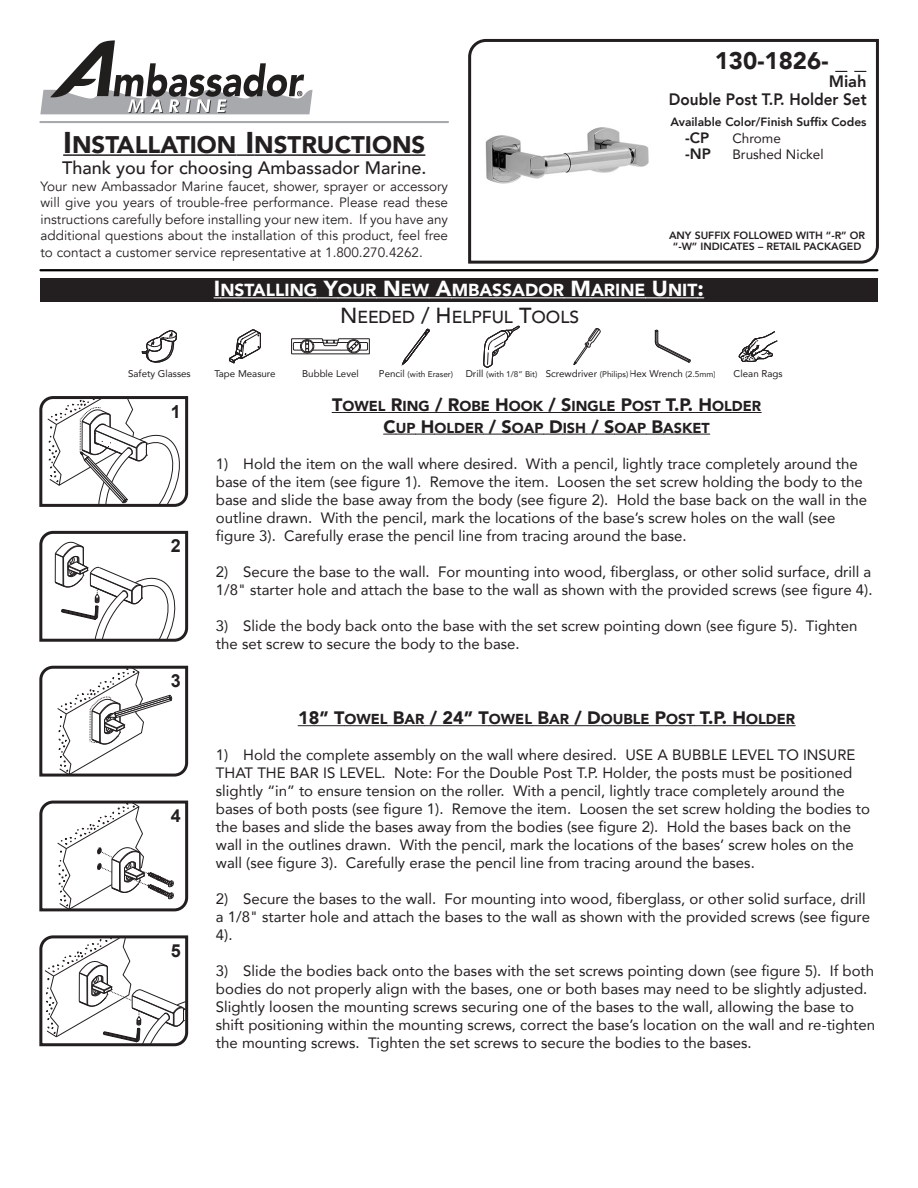
<style>
.page{position:relative;width:918px;height:1188px;background:#fff}
.page>*{position:absolute;margin:0;border:0;box-sizing:border-box;transform-origin:0 0}
.t1{font:900 24px "Avenir";color:#231f20}
.t2{font:500 18px "Avenir";color:#231f20}
.t3{font:700 18px "Arial";color:#231f20}
.t4{font:900 17.4px/26.5px "Avenir";color:#fff;text-align:center}
.t5{font:800 16.5px/18px "Avenir";color:#231f20;text-align:right}
.t6{font:15px/18px "Avenir";color:#231f20}
.t7{font:800 15px "Avenir";color:#231f20}
.t8{font:900 14.4px/21.6px "Avenir";color:#231f20;text-align:center}
.t9{font:13.5px/16.5px "Avenir";color:#231f20;text-align:justify}
.t10{font:13.5px "Avenir";color:#231f20}
.t11{font:800 12px "Avenir";color:#231f20}
.t12{font:800 10.5px/10.5px "Avenir";color:#231f20;text-align:center}
.t13{font:9.75px "Avenir";color:#231f20}
.t14{font:8.25px "Avenir";color:#231f20}
.s1{font-size:30px}
.s2{font-size:21.75px}
.s3{font-weight:500;font-size:21.75px;color:#231f20}
.s4{font-weight:500;color:#231f20}
.s5{font-size:9.75px}
.s6{font-size:18px}
</style>
<div class="page">
<hr style="left:342px;top:412px;width:44px;height:1px;background:#231f20">
<svg style="left:386px;top:412px;width:73px;height:1px"></svg>
<hr style="left:459px;top:412px;width:31px;height:1px;background:#231f20">
<svg style="left:490px;top:412px;width:19px;height:1px"></svg>
<hr style="left:509px;top:412px;width:34px;height:1px;background:#231f20">
<svg style="left:543px;top:412px;width:28px;height:1px"></svg>
<hr style="left:571px;top:412px;width:44px;height:1px;background:#231f20">
<svg style="left:615px;top:412px;width:46px;height:1px"></svg>
<hr style="left:661px;top:412px;width:51px;height:1px;background:#231f20">
<hr style="left:712px;top:412px;width:49px;height:1px;background:#231f20">
<svg style="left:384px;top:434px;width:51px;height:1px"></svg>
<hr style="left:435px;top:434px;width:49px;height:1px;background:#231f20">
<svg style="left:484px;top:434px;width:28px;height:1px"></svg>
<hr style="left:512px;top:434px;width:32px;height:1px;background:#231f20">
<svg style="left:544px;top:434px;width:70px;height:1px"></svg>
<hr style="left:614px;top:434px;width:32px;height:1px;background:#231f20">
<svg style="left:646px;top:434px;width:17px;height:1px"></svg>
<hr style="left:663px;top:434px;width:47px;height:1px;background:#231f20">
<hr style="left:298px;top:725px;width:46px;height:1px;background:#231f20">
<hr style="left:344px;top:725px;width:44px;height:1px;background:#231f20">
<svg style="left:388px;top:725px;width:37px;height:1px"></svg>
<hr style="left:425px;top:725px;width:64px;height:1px;background:#231f20">
<hr style="left:489px;top:725px;width:43px;height:1px;background:#231f20">
<svg style="left:532px;top:725px;width:37px;height:1px"></svg>
<hr style="left:569px;top:725px;width:32px;height:1px;background:#231f20">
<hr style="left:601px;top:725px;width:48px;height:1px;background:#231f20">
<svg style="left:649px;top:725px;width:46px;height:1px"></svg>
<hr style="left:695px;top:725px;width:51px;height:1px;background:#231f20">
<hr style="left:746px;top:725px;width:49px;height:1px;background:#231f20">
<svg style="left:39px;top:396px;width:150px;height:111px"></svg>
<svg style="left:39px;top:800px;width:150px;height:112px"></svg>
<svg style="left:39px;top:530px;width:150px;height:112px"></svg>
<svg style="left:39px;top:665px;width:150px;height:112px"></svg>
<svg style="left:739px;top:331px;width:39px;height:31px"></svg>
<svg style="left:142px;top:330px;width:35px;height:33px"></svg>
<svg style="left:483px;top:325px;width:37px;height:43px"></svg>
<svg style="left:401px;top:328px;width:29px;height:38px"></svg>
<svg style="left:573px;top:328px;width:28px;height:37px"></svg>
<svg style="left:655px;top:329px;width:36px;height:34px"></svg>
<svg style="left:229px;top:329px;width:32px;height:34px"></svg>
<svg style="left:291px;top:338px;width:79px;height:16px"></svg>
<svg style="left:39px;top:935px;width:150px;height:112px"></svg>
<svg style="left:63px;top:154px;width:9px;height:2px"></svg>
<hr style="left:72px;top:154px;width:165px;height:2px;background:#231f20">
<svg style="left:237px;top:154px;width:17px;height:2px"></svg>
<hr style="left:254px;top:154px;width:171px;height:2px;background:#231f20">
<svg style="left:40px;top:40px;width:273px;height:74px"></svg>
<hr style="left:40px;top:121px;width:408px;height:2px;background:#a8a9ad">
<svg style="left:468px;top:38px;width:411px;height:226px"></svg>
<hr style="left:40px;top:269px;width:837px;height:2px;background:#000">
<div style="left:40px;top:278px;width:837px;height:24px;background:#231f20"></div>
<hr style="left:220px;top:297px;width:97px;height:1px;background:#fff">
<svg style="left:317px;top:297px;width:21px;height:1px"></svg>
<hr style="left:338px;top:297px;width:39px;height:1px;background:#fff">
<svg style="left:377px;top:297px;width:75px;height:1px"></svg>
<hr style="left:452px;top:297px;width:112px;height:1px;background:#fff">
<svg style="left:564px;top:297px;width:27px;height:1px"></svg>
<hr style="left:591px;top:297px;width:55px;height:1px;background:#fff">
<svg style="left:646px;top:297px;width:58px;height:1px"></svg>
<h1 class="t1" style="left:715px;top:40px;width:153px">130-1826- _ _</h1>
<p class="t5" style="left:669px;top:73px;width:199px">Miah<br>Double Post T.P. Holder Set</p>
<p class="t11" style="left:670px;top:113px;width:198px">Available Color/Finish Suffix Codes</p>
<p class="t7" style="left:685px;top:126px;width:26px">-CP</p>
<p class="t10" style="left:732px;top:127px;width:50px">Chrome</p>
<p class="t7" style="left:685px;top:143px;width:27px">-NP</p>
<p class="t10" style="left:732px;top:144px;width:93px">Brushed Nickel</p>
<h1 class="t1" style="left:63px;top:124px;width:364px"><span class="s1">I</span>NSTALLATION <span class="s1">I</span>NSTRUCTIONS</h1>
<p class="t2" style="left:62px;top:153px;width:366px">Thank you for choosing Ambassador Marine.</p>
<p class="t9" style="left:40px;top:178px;width:409px">Your new Ambassador Marine faucet, shower, sprayer or accessory will give you years of trouble-free performance. Please read these instructions carefully before installing your new item. If you have any additional questions about the installation of this product, feel free to contact a customer service representative at 1.800.270.4262.</p>
<p class="t4" style="left:214px;top:276px;width:491px"><span class="s2">I</span>NSTALLING <span class="s2">Y</span>OUR <span class="s2">N</span>EW <span class="s2">A</span>MBASSADOR <span class="s2">M</span>ARINE <span class="s2">U</span>NIT<span class="s2">:<br></span><span class="s3">N</span><span class="s4">EEDED</span> <span class="s3">/ H</span><span class="s4">ELPFUL</span> <span class="s3">T</span><span class="s4">OOLS</span></p>
<p class="t12" style="left:669px;top:230px;width:198px">ANY SUFFIX FOLLOWED WITH “-R” OR “-W” INDICATES – RETAIL PACKAGED</p>
<p class="t13" style="left:128px;top:366px;width:64px">Safety Glasses</p>
<p class="t13" style="left:214px;top:366px;width:63px">Tape Measure</p>
<p class="t13" style="left:302px;top:366px;width:58px">Bubble Level</p>
<p class="t14" style="left:379px;top:367px;width:76px"><span class="s5">Pencil</span> (with Eraser)</p>
<p class="t14" style="left:466px;top:367px;width:252px"><span class="s5">Drill</span> (with 1/8” Bit) <span class="s5">Screwdriver</span> (Philips)<span class="s5">Hex Wrench</span> (2.5mm)</p>
<p class="t13" style="left:734px;top:366px;width:50px">Clean Rags</p>
<p class="t3" style="left:171px;top:399px;width:12px">1</p>
<p class="t3" style="left:171px;top:534px;width:12px">2</p>
<p class="t3" style="left:171px;top:669px;width:12px">3</p>
<p class="t3" style="left:171px;top:804px;width:12px">4</p>
<p class="t3" style="left:171px;top:939px;width:12px">5</p>
<p class="t8" style="left:332px;top:395px;width:431px"><span class="s6">T</span>OWEL <span class="s6">R</span>ING <span class="s6">/ R</span>OBE <span class="s6">H</span>OOK <span class="s6">/ S</span>INGLE <span class="s6">P</span>OST <span class="s6">T.P. H</span>OLDER<br><span class="s6">C</span>UP <span class="s6">H</span>OLDER <span class="s6">/ S</span>OAP <span class="s6">D</span>ISH <span class="s6">/ S</span>OAP <span class="s6">B</span>ASKET</p>
<p class="t6" style="left:216px;top:454px;width:653px">1) Hold the item on the wall where desired. With a pencil, lightly trace completely around the base of the item (see figure 1). Remove the item. Loosen the set screw holding the body to the base and slide the base away from the body (see figure 2). Hold the base back on the wall in the outline drawn. With the pencil, mark the locations of the base’s screw holes on the wall (see figure 3). Carefully erase the pencil line from tracing around the base.</p>
<p class="t6" style="left:216px;top:562px;width:658px">2) Secure the base to the wall. For mounting into wood, fiberglass, or other solid surface, drill a<br>1/8" starter hole and attach the base to the wall as shown with the provided screws (see figure 4).</p>
<p class="t6" style="left:216px;top:616px;width:643px">3) Slide the body back onto the base with the set screw pointing down (see figure 5). Tighten the set screw to secure the body to the base.</p>
<p class="t8" style="left:298px;top:708px;width:499px"><span class="s6">18” T</span>OWEL <span class="s6">B</span>AR <span class="s6">/ 24” T</span>OWEL <span class="s6">B</span>AR <span class="s6">/ D</span>OUBLE <span class="s6">P</span>OST <span class="s6">T.P. H</span>OLDER</p>
<p class="t6" style="left:216px;top:746px;width:656px">1) Hold the complete assembly on the wall where desired. USE A BUBBLE LEVEL TO INSURE THAT THE BAR IS LEVEL. Note: For the Double Post T.P. Holder, the posts must be positioned slightly “in” to ensure tension on the roller. With a pencil, lightly trace completely around the bases of both posts (see figure 1). Remove the item. Loosen the set screw holding the bodies to the bases and slide the bases away from the bodies (see figure 2). Hold the bases back on the wall in the outlines drawn. With the pencil, mark the locations of the bases’ screw holes on the wall (see figure 3). Carefully erase the pencil line from tracing around the bases.</p>
<p class="t6" style="left:216px;top:890px;width:656px">2) Secure the bases to the wall. For mounting into wood, fiberglass, or other solid surface, drill a 1/8" starter hole and attach the bases to the wall as shown with the provided screws (see figure<br>4).</p>
<p class="t6" style="left:216px;top:962px;width:661px">3) Slide the bodies back onto the bases with the set screws pointing down (see figure 5). If both bodies do not properly align with the bases, one or both bases may need to be slightly adjusted.<br>Slightly loosen the mounting screws securing one of the bases to the wall, allowing the base to shift positioning within the mounting screws, correct the base’s location on the wall and re-tighten the mounting screws. Tighten the set screws to secure the bodies to the bases.</p>
</div>
